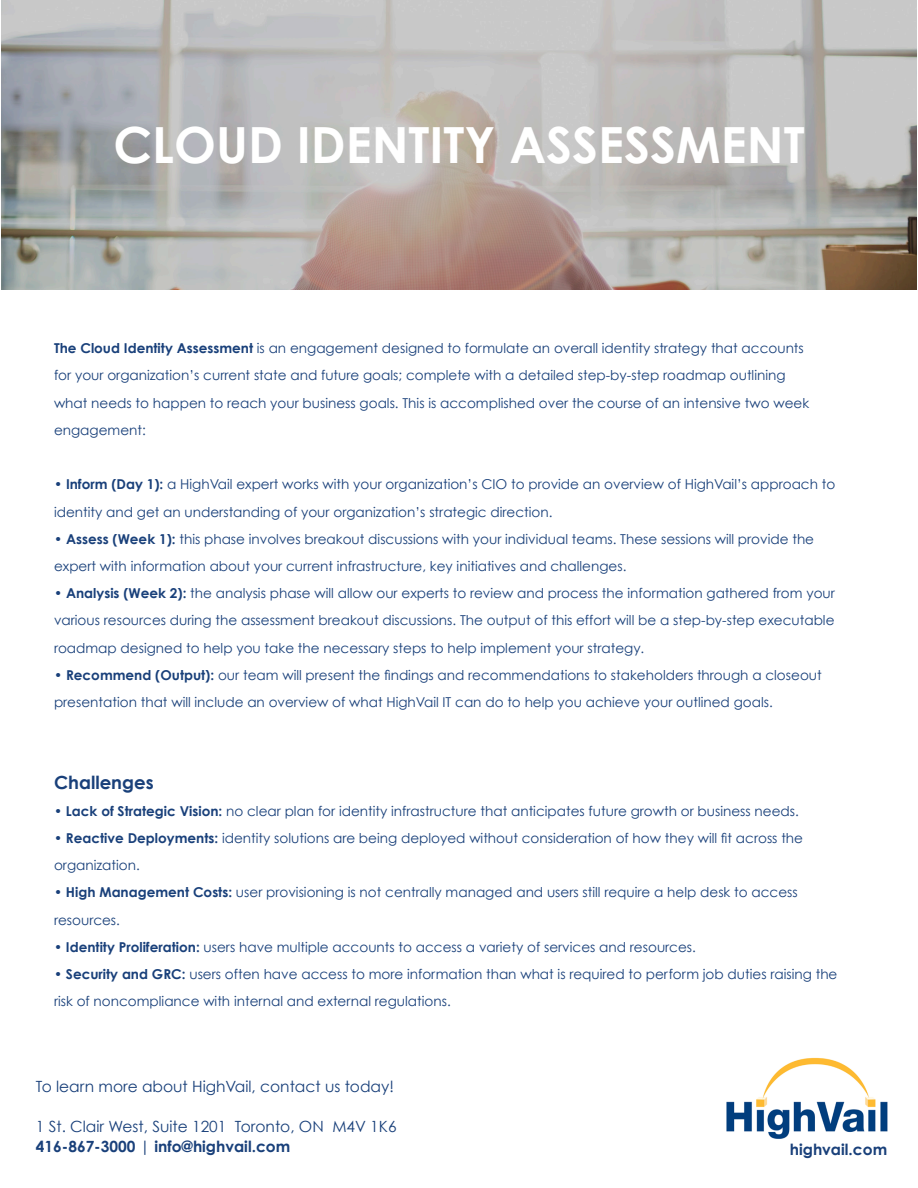
<style>
.page{position:relative;width:918px;height:1188px;background:#fff}
.page>*{position:absolute;margin:0;border:0;box-sizing:border-box;transform-origin:0 0}
.t1{font:700 49.95px "Century Gothic";color:#fff}
.t2{font:700 18.15px "Century Gothic";color:#19407a}
.t3{font:15.45px/19.8px "Century Gothic";color:#19407a}
.t4{font:700 15.45px "Century Gothic";color:#19407a}
.t5{font:13.65px/27.2px "Century Gothic";color:#19407a}
.s1{font-weight:700}
</style>
<div class="page">
<img style="left:726px;top:1057px;width:162px;height:82px">
<svg style="left:1px;top:0;width:916px;height:289px;background:#b5b1af"></svg>
<h1 class="t1" style="left:113px;top:114px;width:693px">CLOUD IDENTITY ASSESSMENT</h1>
<p class="t5" style="left:54px;top:335px;width:757px"><span class="s1">The Cloud Identity Assessment</span> is an engagement designed to formulate an overall identity strategy that accounts for your organization’s current state and future goals; complete with a detailed step-by-step roadmap outlining what needs to happen to reach your business goals. This is accomplished over the course of an intensive two week engagement:</p>
<p class="t5" style="left:54px;top:471px;width:783px">• <span class="s1">Inform (Day 1):</span> a HighVail expert works with your organization’s CIO to provide an overview of HighVail’s approach to identity and get an understanding of your organization’s strategic direction.</p>
<p class="t5" style="left:54px;top:525px;width:762px">• <span class="s1">Assess (Week 1):</span> this phase involves breakout discussions with your individual teams. These sessions will provide the expert with information about your current infrastructure, key initiatives and challenges.</p>
<p class="t5" style="left:54px;top:579px;width:783px;text-align:justify">• <span class="s1">Analysis (Week 2):</span> the analysis phase will allow our experts to review and process the information gathered from your various resources during the assessment breakout discussions. The output of this effort will be a step-by-step executable roadmap designed to help you take the necessary steps to help implement your strategy.</p>
<p class="t5" style="left:54px;top:661px;width:769px">• <span class="s1">Recommend (Output):</span> our team will present the findings and recommendations to stakeholders through a closeout presentation that will include an overview of what HighVail IT can do to help you achieve your outlined goals.</p>
<h2 class="t2" style="left:54px;top:771px;width:101px">Challenges</h2>
<p class="t5" style="left:54px;top:797px;width:746px"><span class="s1">• Lack of Strategic Vision:</span> no clear plan for identity infrastructure that anticipates future growth or business needs.</p>
<p class="t5" style="left:54px;top:824px;width:751px"><span class="s1">• Reactive Deployments:</span> identity solutions are being deployed without consideration of how they will fit across the organization.</p>
<p class="t5" style="left:54px;top:879px;width:745px"><span class="s1">• High Management Costs:</span> user provisioning is not centrally managed and users still require a help desk to access resources.</p>
<p class="t5" style="left:54px;top:933px;width:643px"><span class="s1">• Identity Proliferation:</span> users have multiple accounts to access a variety of services and resources.</p>
<p class="t5" style="left:54px;top:960px;width:785px"><span class="s1">• Security and GRC:</span> users often have access to more information than what is required to perform job duties raising the risk of noncompliance with internal and external regulations.</p>
<p class="t3" style="left:36px;top:1077px;width:360px">To learn more about HighVail, contact us today!</p>
<p class="t3" style="left:36px;top:1116px;width:362px">1 St. Clair West, Suite 1201 Toronto, ON M4V 1K6<br><span class="s1">416-867-3000</span> | <span class="s1">info@highvail.com</span></p>
<p class="t4" style="left:790px;top:1140px;width:99px">highvail.com</p>
</div>
